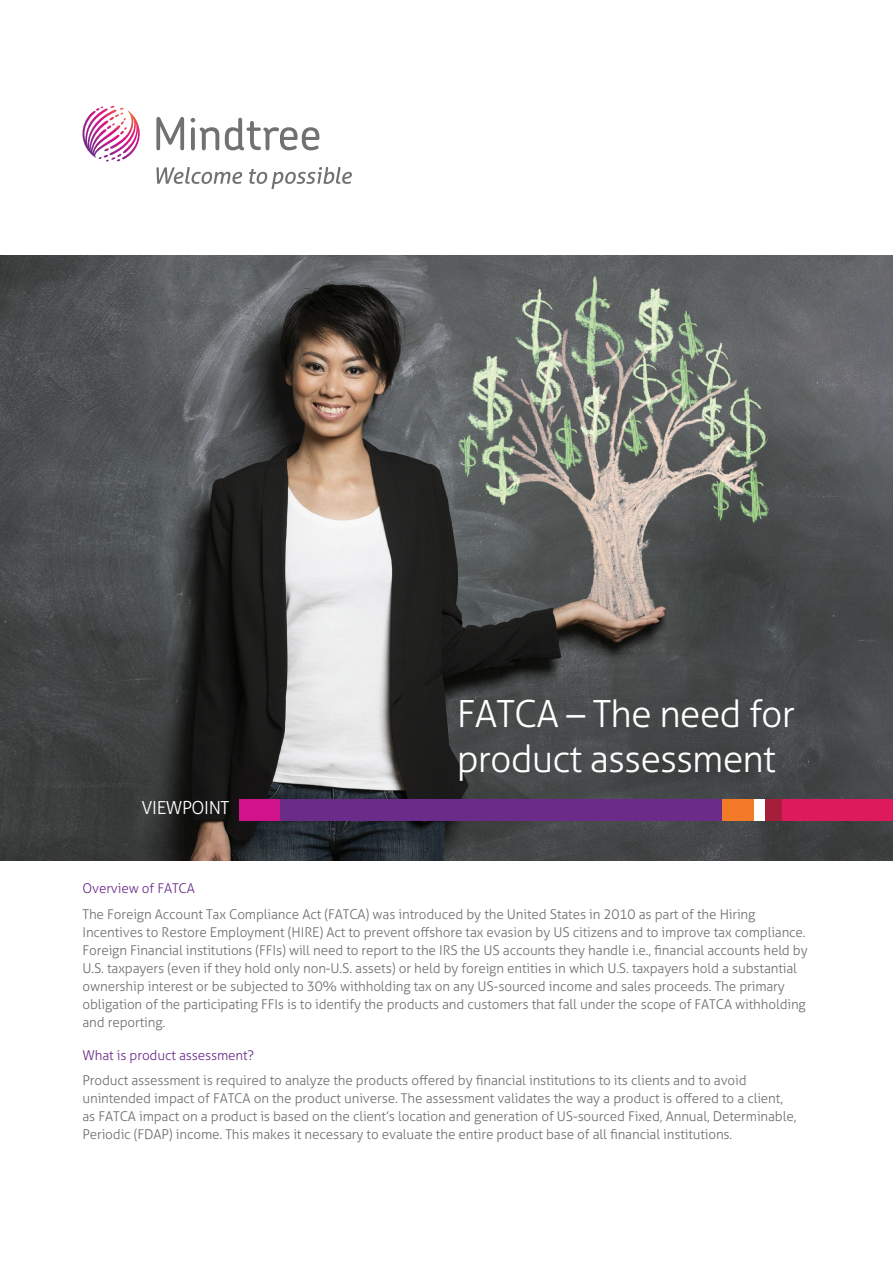
<style>
.page{position:relative;width:893px;height:1263px;background:#fff}
.page>*{position:absolute;margin:0;border:0;box-sizing:border-box;transform-origin:0 0}
.t1{font:300 37.5px/45px "Aller Typo";letter-spacing:-.025em;color:#fff}
.t2{font:300 18px "Aller Typo";letter-spacing:-.025em;color:#fff}
.t3{font:300 13.5px/18px "Aller Typo";letter-spacing:-.01em;color:#6d6e71}
.t4{font:300 13.5px "Aller Typo";letter-spacing:-.01em;color:#6b2c89}
</style>
<div class="page">
<img style="left:0;top:255px;width:893px;height:605px">
<div style="left:252px;top:799px;width:470px;height:21px;background:#6b2c89"></div>
<div style="left:239px;top:799px;width:41px;height:21px;background:#d1138b"></div>
<div style="left:732px;top:799px;width:159px;height:21px;background:#a51e3b"></div>
<div style="left:722px;top:799px;width:42px;height:21px;background:#f37b28"></div>
<div style="left:783px;top:799px;width:110px;height:21px;background:#dd1a5b"></div>
<div style="left:754px;top:799px;width:10px;height:21px;background:#fff"></div>
<svg style="left:156px;top:117px;width:163px;height:33px"></svg>
<svg style="left:82px;top:106px;width:54px;height:52px"></svg>
<svg style="left:156px;top:167px;width:196px;height:22px"></svg>
<h2 class="t2" style="left:142px;top:797px;width:89px">VIEWPOINT</h2>
<h1 class="t1" style="left:457px;top:691px;width:340px">FATCA – The need for product assessment</h1>
<p class="t4" style="left:82px;top:880px;width:114px">Overview of FATCA</p>
<p class="t3" style="left:82px;top:905px;width:727px">The Foreign Account Tax Compliance Act (FATCA) was introduced by the United States in 2010 as part of the Hiring Incentives to Restore Employment (HIRE) Act to prevent offshore tax evasion by US citizens and to improve tax compliance.<br>Foreign Financial institutions (FFIs) will need to report to the IRS the US accounts they handle i.e., financial accounts held by U.S. taxpayers (even if they hold only non-U.S. assets) or held by foreign entities in which U.S. taxpayers hold a substantial ownership interest or be subjected to 30% withholding tax on any US-sourced income and sales proceeds. The primary obligation of the participating FFIs is to identify the products and customers that fall under the scope of FATCA withholding and reporting.</p>
<p class="t4" style="left:82px;top:1047px;width:173px">What is product assessment?</p>
<p class="t3" style="left:82px;top:1071px;width:715px">Product assessment is required to analyze the products offered by financial institutions to its clients and to avoid unintended impact of FATCA on the product universe. The assessment validates the way a product is offered to a client, as FATCA impact on a product is based on the client’s location and generation of US-sourced Fixed, Annual, Determinable, Periodic (FDAP) income. This makes it necessary to evaluate the entire product base of all financial institutions.</p>
</div>
